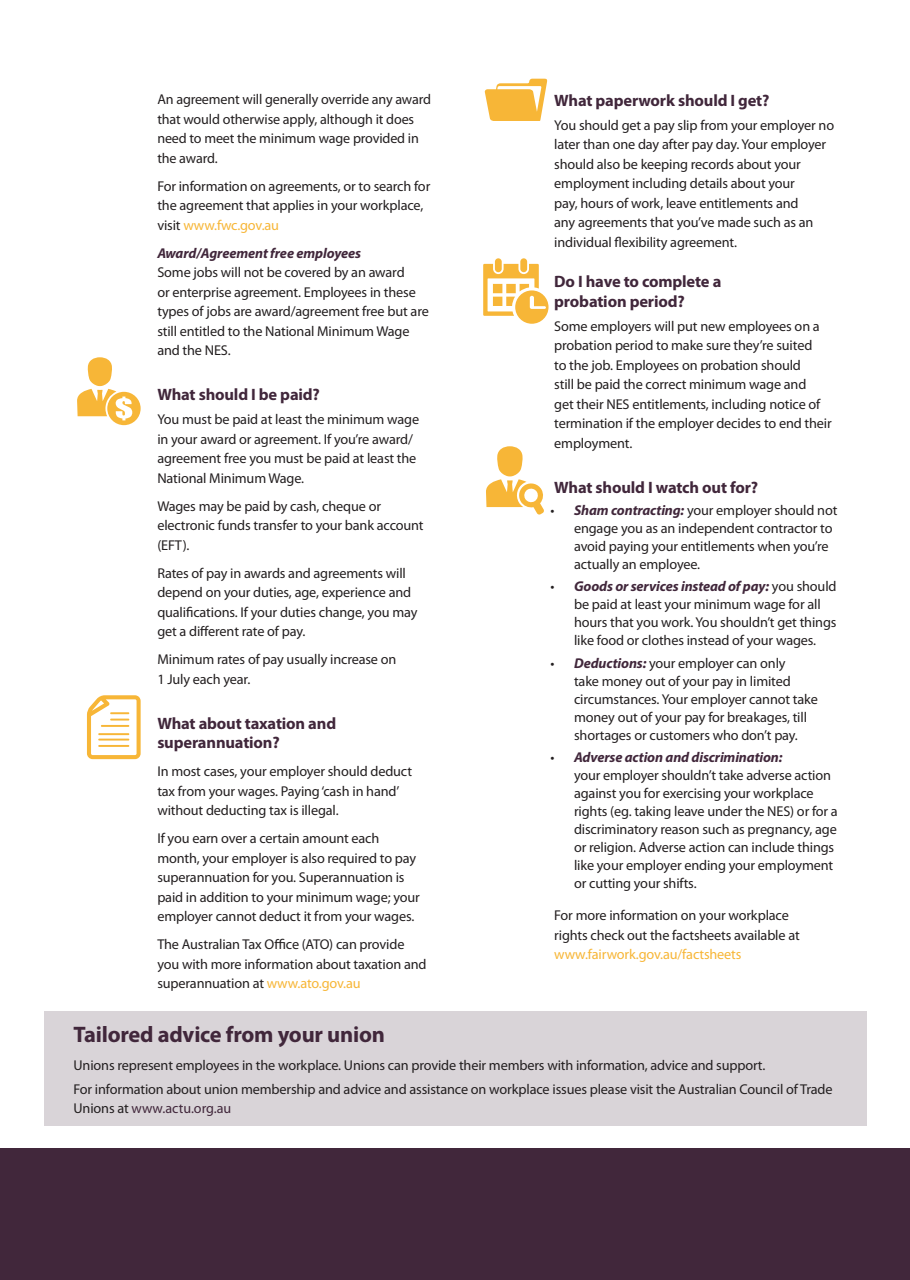
<style>
.page{position:relative;width:910px;height:1280px;background:#fff}
.page>*{position:absolute;margin:0;border:0;box-sizing:border-box;transform-origin:0 0}
.Body_Copy{font:700 22.5px "Myriad Pro";letter-spacing:-.01em;color:#41273b}
.SUBHEADING_2014{font:700 16.5px/19.5px "Myriad Pro";letter-spacing:-.01em;color:#41273b}
.BODY_COPY_2014{font:700 16.5px/19.5px "Myriad Pro";letter-spacing:-.01em;color:#41273b}
.BODY_COPY_2014-2{font:14.25px/19.5px "Myriad Pro";letter-spacing:-.01em;color:#231f20}
.SUBHEADING_2014-2{font:14.25px/18px "Myriad Pro";letter-spacing:-.01em;color:#231f20}
.Checklist_Heading{font:14.25px "Myriad Pro";letter-spacing:-.01em;color:#231f20}
.SUB_SUB_HEADING_2014{font:italic 700 14.25px "Myriad Pro";letter-spacing:-.01em;color:#41273b}
.s1{color:#f7b637}
.s2{font-weight:700;font-style:italic;color:#41273b}
.s3{color:#41273b}
</style>
<div class="page">
<div style="left:0;top:1148px;width:910px;height:132px;background:#41273b"></div>
<svg style="left:87px;top:695px;width:54px;height:64px"></svg>
<svg style="left:77px;top:357px;width:64px;height:68px"></svg>
<svg style="left:485px;top:79px;width:62px;height:42px"></svg>
<svg style="left:483px;top:258px;width:65px;height:66px"></svg>
<svg style="left:486px;top:446px;width:58px;height:69px"></svg>
<div style="left:44px;top:1012px;width:822px;height:114px;background:#d9d4d8"></div>
<p class="BODY_COPY_2014-2" style="left:157px;top:90px;width:275px">An agreement will generally override any award that would otherwise apply, although it does need to meet the minimum wage provided in the award.</p>
<p class="BODY_COPY_2014-2" style="left:157px;top:176px;width:274px">For information on agreements, or to search for the agreement that applies in your workplace, visit <span class="s1">www.fwc.gov.au</span></p>
<p class="SUB_SUB_HEADING_2014" style="left:157px;top:244px;width:205px">Award/Agreement free employees</p>
<p class="BODY_COPY_2014-2" style="left:157px;top:263px;width:273px">Some jobs will not be covered by an award<br>or enterprise agreement. Employees in these types of jobs are award/agreement free but are still entitled to the National Minimum Wage and the NES.</p>
<p class="SUBHEADING_2014" style="left:157px;top:385px;width:164px">What should I be paid?</p>
<p class="BODY_COPY_2014-2" style="left:157px;top:410px;width:263px">You must be paid at least the minimum wage in your award or agreement. If you’re award/ agreement free you must be paid at least the National Minimum Wage.</p>
<p class="BODY_COPY_2014-2" style="left:157px;top:496px;width:268px">Wages may be paid by cash, cheque or electronic funds transfer to your bank account (EFT).</p>
<p class="BODY_COPY_2014-2" style="left:157px;top:563px;width:262px">Rates of pay in awards and agreements will depend on your duties, age, experience and qualifications. If your duties change, you may get a different rate of pay.</p>
<p class="BODY_COPY_2014-2" style="left:157px;top:650px;width:241px">Minimum rates of pay usually increase on<br>1 July each year.</p>
<p class="BODY_COPY_2014" style="left:157px;top:713px;width:180px">What about taxation and superannuation?</p>
<p class="BODY_COPY_2014-2" style="left:157px;top:762px;width:256px">In most cases, your employer should deduct tax from your wages. Paying ‘cash in hand’ without deducting tax is illegal.</p>
<p class="BODY_COPY_2014-2" style="left:157px;top:829px;width:264px">If you earn over a certain amount each month, your employer is also required to pay superannuation for you. Superannuation is paid in addition to your minimum wage; your employer cannot deduct it from your wages.</p>
<p class="BODY_COPY_2014-2" style="left:157px;top:935px;width:271px">The Australian Tax Office (ATO) can provide you with more information about taxation and superannuation at <span class="s1">www.ato.gov.au</span></p>
<p class="SUBHEADING_2014" style="left:554px;top:91px;width:217px">What paperwork should I get?</p>
<p class="SUBHEADING_2014-2" style="left:554px;top:115px;width:281px;line-height:19.5px">You should get a pay slip from your employer no later than one day after pay day. Your employer should also be keeping records about your employment including details about your<br>pay, hours of work, leave entitlements and<br>any agreements that you’ve made such as an individual flexibility agreement.</p>
<p class="SUBHEADING_2014" style="left:554px;top:272px;width:169px">Do I have to complete a probation period?</p>
<p class="BODY_COPY_2014-2" style="left:554px;top:316px;width:279px">Some employers will put new employees on a probation period to make sure they’re suited<br>to the job. Employees on probation should<br>still be paid the correct minimum wage and<br>get their NES entitlements, including notice of termination if the employer decides to end their employment.</p>
<p class="SUBHEADING_2014" style="left:554px;top:478px;width:205px">What should I watch out for?</p>
<p class="SUBHEADING_2014-2" style="left:574px;top:501px;width:265px;text-indent:-24px">• <span class="s2">Sham contracting:</span> your employer should not engage you as an independent contractor to avoid paying your entitlements when you’re actually an employee.</p>
<p class="SUBHEADING_2014-2" style="left:574px;top:578px;width:264px;text-indent:-24px">• <span class="s2">Goods or services instead of pay:</span> you should be paid at least your minimum wage for all hours that you work. You shouldn’t get things like food or clothes instead of your wages.</p>
<p class="SUBHEADING_2014-2" style="left:574px;top:654px;width:245px;text-indent:-24px">• <span class="s2">Deductions:</span> your employer can only<br>take money out of your pay in limited circumstances. Your employer cannot take money out of your pay for breakages, till shortages or customers who don’t pay.</p>
<p class="SUBHEADING_2014-2" style="left:574px;top:748px;width:265px;text-indent:-24px">• <span class="s2">Adverse action and discrimination:<br></span>your employer shouldn’t take adverse action against you for exercising your workplace rights (eg. taking leave under the NES) or for a discriminatory reason such as pregnancy, age or religion. Adverse action can include things like your employer ending your employment or cutting your shifts.</p>
<p class="SUBHEADING_2014-2" style="left:554px;top:906px;width:247px;line-height:19.5px">For more information on your workplace rights check out the factsheets available at <span class="s1">www.fairwork.gov.au/factsheets</span></p>
<p class="Body_Copy" style="left:74px;top:1021px;width:313px">Tailored advice from your union</p>
<p class="Checklist_Heading" style="left:74px;top:1057px;width:693px">Unions represent employees in the workplace. Unions can provide their members with information, advice and support.</p>
<p class="BODY_COPY_2014-2" style="left:74px;top:1079px;width:761px">For information about union membership and advice and assistance on workplace issues please visit the Australian Council of Trade<br>Unions at <span class="s3">www.actu.org.au</span></p>
</div>
